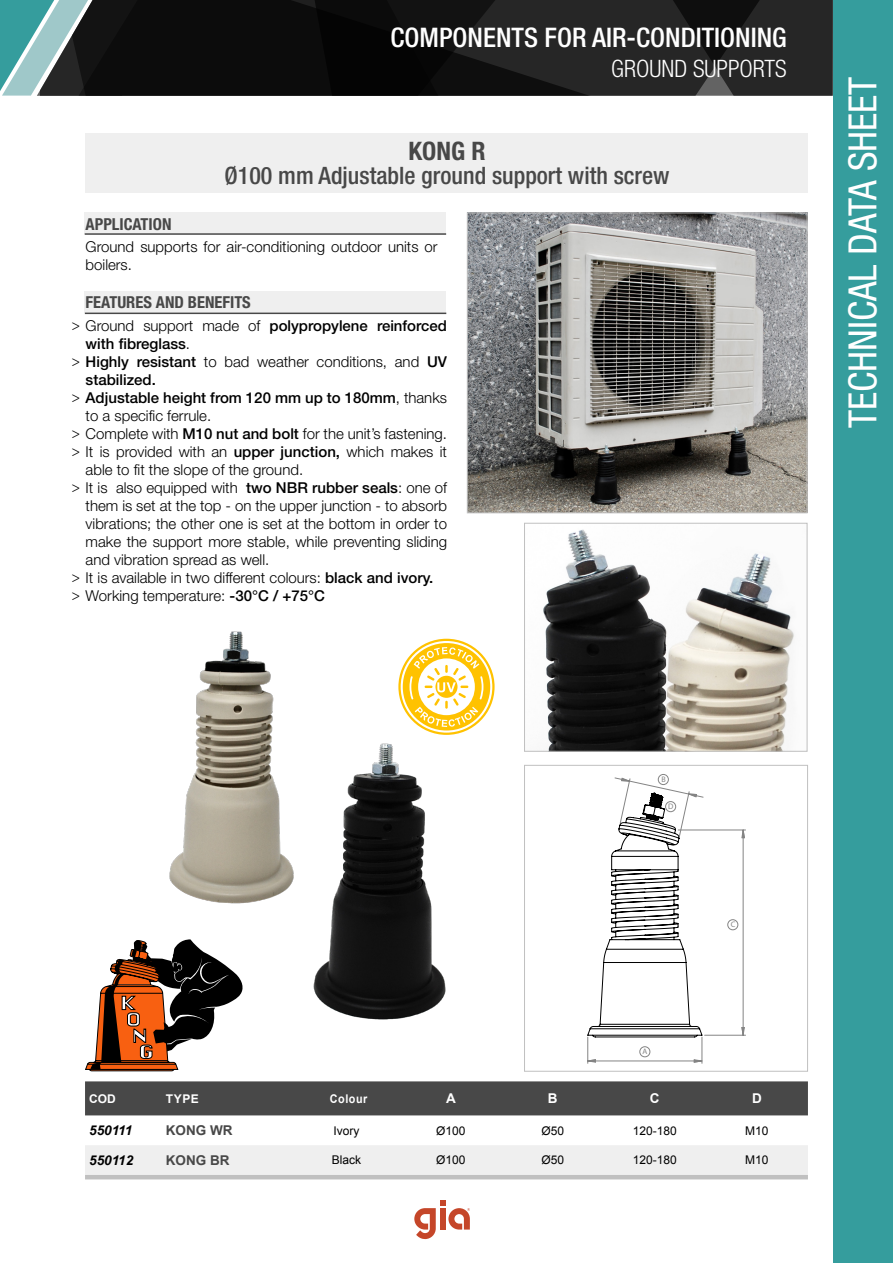
<style>
.page{position:relative;width:893px;height:1263px;background:#fff}
.page>*{position:absolute;margin:0;border:0;box-sizing:border-box;transform-origin:0 0}
.t1{font:condensed 39px "Helvetica Neue LT Std";color:#fff}
.t2{font:500 condensed 27px "Helvetica Neue LT Std";color:#fff}
.t3{font:700 condensed 25.5px "Helvetica Neue LT Std";color:#484848}
.t4{font:500 condensed 24px "Helvetica Neue LT Std";color:#484848}
.t5{font:300 condensed 24px "Helvetica Neue LT Std";color:#fff}
.t6{font:700 condensed 16.5px "Helvetica Neue LT Std";color:#484848}
.Stile_di_paragrafo_1{font:300 15px/18px "Helvetica Neue LT Std";color:#000}
.Stile_di_paragrafo_1-2{font:300 15px "Helvetica Neue LT Std";color:#000;scale:.9 1}
.Stile_di_paragrafo_1-3{font:500 15px "Helvetica Neue LT Std";color:#000}
.t7{font:italic 700 13.5px "Arial";color:#000}
.t8{font:700 13.5px "Arial";color:#484848}
.t9{font:700 13.5px "Arial";color:#fff}
.t10{font:12px "Arial";color:#000}
.t11{font:700 12px "Arial";letter-spacing:.05em;color:#fff}
.t12{font:700 12px "Arial";letter-spacing:.05em;color:#fff;scale:.9 1}
.t13{font:7.95px "Century Gothic";color:#848484}
.s1{font-weight:300}
.s2{font-weight:500}
</style>
<div class="page">
<svg style="left:101px;top:0;width:727px;height:96px;background:#171717"></svg>
<svg style="left:0;top:0;width:101px;height:96px;background:#5d8384"></svg>
<div style="left:833px;top:0;width:60px;height:1263px;background:#359d9d"></div>
<svg style="left:414px;top:1200px;width:56px;height:39px"></svg>
<hr style="left:705px;top:1035px;width:40px;height:1px;background:#848484">
<hr style="left:678px;top:830px;width:67px;height:1px;background:#848484">
<svg style="left:741px;top:829px;width:4px;height:207px"></svg>
<svg style="left:587px;top:777px;width:117px;height:286px"></svg>
<div style="left:640px;top:1046px;width:10px;height:11px;border:1px solid #848484;border-radius:50%"></div>
<div style="left:727px;top:919px;width:11px;height:11px;border:1px solid #848484;border-radius:50%"></div>
<div style="left:658px;top:774px;width:11px;height:11px;border:1px solid #848484;border-radius:50%"></div>
<div style="left:665px;top:801px;width:11px;height:11px;border:1px solid #848484;border-radius:50%"></div>
<div style="left:524px;top:765px;width:284px;height:306px;border:1px solid #c0c0c0"></div>
<div style="left:85px;top:213px;width:361px;height:21px;background:#efefef"></div>
<div style="left:85px;top:291px;width:361px;height:21px;background:#efefef"></div>
<div style="left:85px;top:134px;width:722px;height:59px;background:#efefef"></div>
<hr style="left:85px;top:313px;width:361px;height:1px;background:#484848">
<hr style="left:85px;top:233px;width:361px;height:2px;background:#484848">
<img style="left:469px;top:215px;width:336px;height:296px">
<div style="left:467px;top:213px;width:340px;height:300px;border:1px solid #c0c0c0"></div>
<img style="left:543px;top:529px;width:251px;height:221px">
<div style="left:524px;top:523px;width:283px;height:229px;border:1px solid #c0c0c0"></div>
<img style="left:169px;top:631px;width:125px;height:273px">
<img style="left:313px;top:743px;width:133px;height:277px">
<div style="left:85px;top:1081px;width:723px;height:34px;background:#484848"></div>
<svg style="left:85px;top:1145px;width:723px;height:34px"></svg>
<svg style="left:85px;top:939px;width:158px;height:132px"></svg>
<svg style="left:398px;top:639px;width:97px;height:96px"></svg>
<h2 class="t2" style="left:391px;top:21px;width:398px">COMPONENTS FOR AIR-CONDITIONING</h2>
<h3 class="t5" style="left:611px;top:55px;width:177px">GROUND SUPPORTS</h3>
<p class="t3" style="left:409px;top:135px;width:78px">KONG R</p>
<p class="t4" style="left:225px;top:161px;width:446px">Ø100 mm Adjustable ground support with screw</p>
<p class="t6" style="left:86px;top:214px;width:87px">APPLICATION</p>
<p class="Stile_di_paragrafo_1" style="left:86px;top:237px;width:354px">Ground supports for air-conditioning outdoor units or boilers.</p>
<p class="t6" style="left:86px;top:292px;width:167px">FEATURES AND BENEFITS</p>
<p class="Stile_di_paragrafo_1-3" style="left:86px;top:334px;width:106px">with fibreglass<span class="s1">.</span></p>
<p class="Stile_di_paragrafo_1-3" style="left:86px;top:370px;width:72px">stabilized.</p>
<p class="Stile_di_paragrafo_1" style="left:86px;top:406px;width:127px">to a specific ferrule.</p>
<p class="Stile_di_paragrafo_1-3" style="left:72px;top:316px;width:377px"><span class="s1">&gt; Ground support made of</span> polypropylene reinforced</p>
<p class="Stile_di_paragrafo_1-2" style="left:72px;top:352px;width:418px">&gt; <span class="s2">Highly resistant</span> to bad weather conditions, and <span class="s2">UV</span></p>
<p class="Stile_di_paragrafo_1-3" style="left:72px;top:388px;width:377px"><span class="s1">&gt;</span> Adjustable height from 120 mm up to 180mm<span class="s1">, thanks</span></p>
<p class="Stile_di_paragrafo_1-2" style="left:72px;top:424px;width:418px">&gt; Complete with <span class="s2">M10 nut and bolt</span> for the unit’s fastening.</p>
<p class="Stile_di_paragrafo_1-2" style="left:72px;top:442px;width:418px">&gt; It is provided with an <span class="s2">upper junction,</span> which makes it</p>
<p class="Stile_di_paragrafo_1-2" style="left:72px;top:478px;width:418px">&gt; It is also equipped with <span class="s2">two NBR rubber seals</span>: one of</p>
<p class="Stile_di_paragrafo_1" style="left:86px;top:460px;width:219px">able to fit the slope of the ground.</p>
<p class="Stile_di_paragrafo_1" style="left:86px;top:496px;width:363px;text-align:justify">them is set at the top - on the upper junction - to absorb vibrations; the other one is set at the bottom in order to make the support more stable, while preventing sliding and vibration spread as well.</p>
<p class="Stile_di_paragrafo_1-2" style="left:72px;top:568px;width:403px">&gt; It is available in two different colours: <span class="s2">black and ivory.</span></p>
<p class="Stile_di_paragrafo_1-2" style="left:72px;top:586px;width:283px">&gt; Working temperature: <span class="s2">-30°C / +75°C</span></p>
<h1 class="t1" style="left:840px;top:428px;width:353px;rotate:-90deg">TECHNICAL DATA SHEET</h1>
<p class="t13" style="left:661px;top:774px;width:6px">B</p>
<p class="t13" style="left:668px;top:802px;width:7px">D</p>
<p class="t13" style="left:643px;top:1046px;width:6px">A</p>
<p class="t13" style="left:731px;top:919px;width:6px">C</p>
<p class="t11" style="left:89px;top:1091px;width:28px">COD</p>
<p class="t11" style="left:166px;top:1091px;width:35px">TYPE</p>
<p class="t12" style="left:330px;top:1091px;width:43px">Colour</p>
<p class="t9" style="left:446px;top:1090px;width:11px">A</p>
<p class="t9" style="left:548px;top:1090px;width:11px">B</p>
<p class="t9" style="left:650px;top:1090px;width:11px">C</p>
<p class="t9" style="left:752px;top:1090px;width:11px">D</p>
<p class="t7" style="left:89px;top:1122px;width:45px">550111</p>
<p class="t8" style="left:166px;top:1121px;width:68px">KONG WR</p>
<p class="t10" style="left:334px;top:1122px;width:28px">Ivory</p>
<p class="t10" style="left:436px;top:1122px;width:31px">Ø100</p>
<p class="t10" style="left:541px;top:1122px;width:24px">Ø50</p>
<p class="t10" style="left:633px;top:1122px;width:46px">120-180</p>
<p class="t10" style="left:745px;top:1122px;width:25px">M10</p>
<p class="t7" style="left:89px;top:1151px;width:46px">550112</p>
<p class="t8" style="left:166px;top:1151px;width:65px">KONG BR</p>
<p class="t10" style="left:332px;top:1152px;width:31px">Black</p>
<p class="t10" style="left:436px;top:1152px;width:31px">Ø100</p>
<p class="t10" style="left:541px;top:1152px;width:24px">Ø50</p>
<p class="t10" style="left:633px;top:1152px;width:46px">120-180</p>
<p class="t10" style="left:745px;top:1152px;width:25px">M10</p>
</div>
